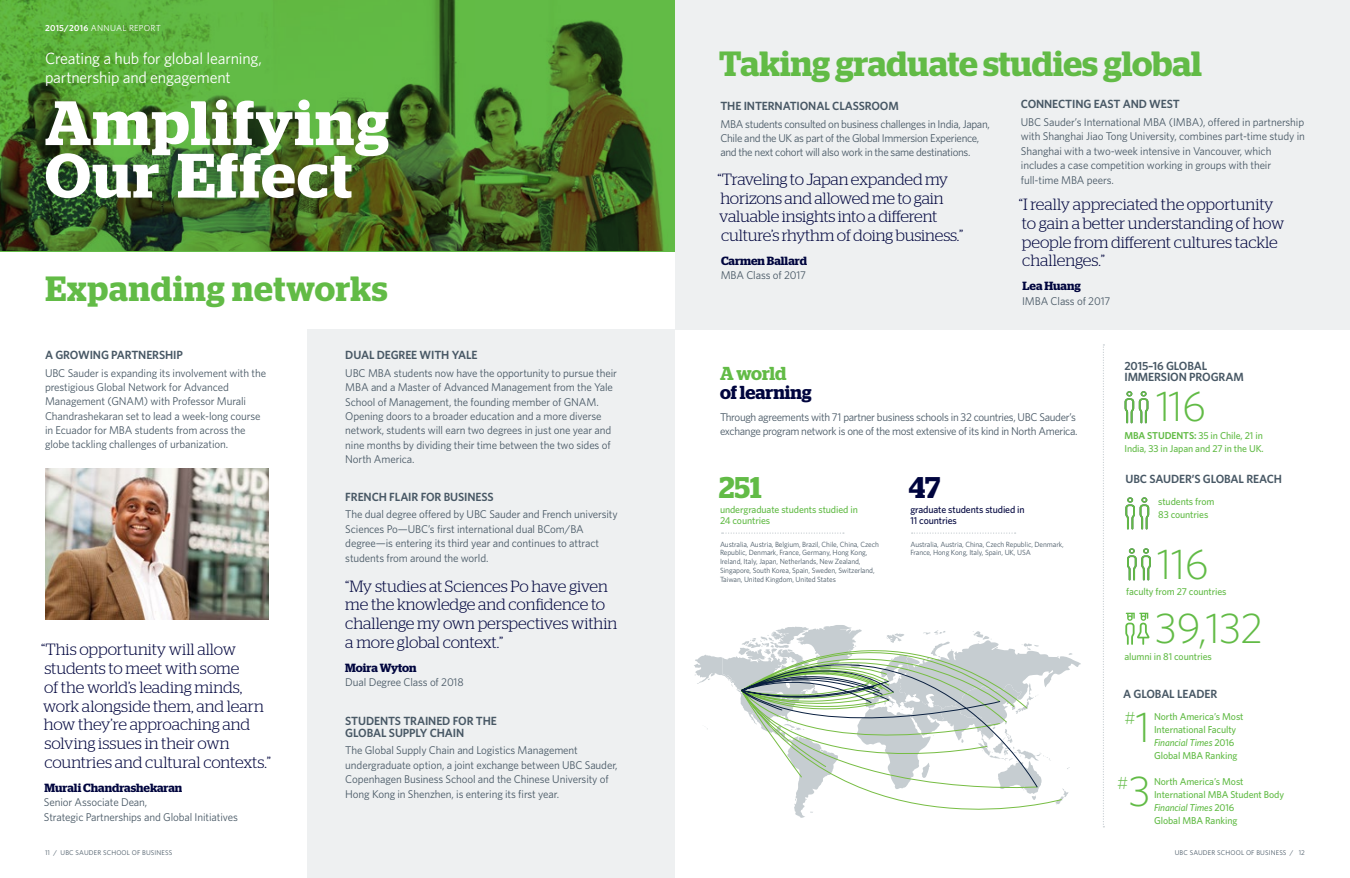
<style>
.page{position:relative;width:1350px;height:878px;background:#fff}
.page>*{position:absolute;margin:0;border:0;box-sizing:border-box;transform-origin:0 0}
.t1{font:600 62.5px/52.5px "Stag";letter-spacing:.025em;color:#fff}
.t2{font:300 43px "Whitney";letter-spacing:-.03em;color:#62bb46}
.t3{font:600 35px "Stag";color:#62bb46}
.t4{font:600 35px "Stag";letter-spacing:.025em;color:#62bb46}
.t5{font:600 29.88px "Stag";color:#62bb46}
.t6{font:600 29.88px "Stag";color:#00053e}
.t7{font:600 18.75px "Stag";color:#00053e}
.t8{font:600 18.75px "Stag";letter-spacing:-.015em;color:#62bb46}
.t9{font:300 17.75px "Whitney";color:#62bb46}
.t10{font:300 16.25px/18.8px "Stag";letter-spacing:-.01em;color:#00053e}
.t11{font:16.25px/18.8px "Whitney";letter-spacing:-.01em;color:#fff}
.t12{font:600 11.88px/11.2px "Whitney";letter-spacing:-.01em;color:#485865}
.t13{font:600 11.88px "Stag";color:#00053e}
.t14{font:11.25px/14.4px "Whitney";letter-spacing:-.01em;color:#485865}
.t15{font:11.25px/14.4px "Whitney";letter-spacing:-.03em;color:#485865}
.t16{font:500 10px/13.1px "Whitney";letter-spacing:-.01em;color:#62bb46}
.t17{font:500 10px/11.2px "Whitney";letter-spacing:-.01em;color:#00053e}
.t18{font:8.75px "Whitney";letter-spacing:.03em;color:#fff}
.t19{font:7.5px/8.8px "Whitney";letter-spacing:-.01em;color:#485865}
.t20{font:6.88px "Whitney";letter-spacing:.02em;color:#485865}
.s1{font-weight:600}
.s2{font-style:italic}
</style>
<div class="page">
<div style="left:307px;top:329px;width:368px;height:549px;background:#eef0f1"></div>
<img style="left:45px;top:468px;width:224px;height:151px">
<svg style="left:0;top:0;width:675px;height:251px;background:#4c832f"></svg>
<div style="left:675px;top:0;width:675px;height:329px;background:#eef0f1"></div>
<svg style="left:694px;top:648px;width:387px;height:152px"></svg>
<svg style="left:741px;top:645px;width:321px;height:172px"></svg>
<svg style="left:741px;top:625px;width:297px;height:162px"></svg>
<svg style="left:1125px;top:391px;width:23px;height:32px"></svg>
<svg style="left:722px;top:532px;width:122px;height:1px"></svg>
<svg style="left:912px;top:532px;width:104px;height:1px"></svg>
<svg style="left:1127px;top:548px;width:24px;height:32px"></svg>
<svg style="left:1125px;top:497px;width:24px;height:32px"></svg>
<svg style="left:1125px;top:612px;width:24px;height:32px"></svg>
<svg style="left:1103px;top:344px;width:1px;height:483px"></svg>
<p class="t18" style="left:45px;top:22px;width:117px"><span class="s1">2015/2016</span> ANNUAL REPORT</p>
<h3 class="t11" style="left:45px;top:48px;width:218px">Creating a hub for global learning, partnership and engagement</h3>
<h1 class="t1" style="left:45px;top:96px;width:346px">Amplifying<br>Our Effect</h1>
<h3 class="t4" style="left:45px;top:268px;width:344px">Expanding networks</h3>
<p class="t12" style="left:45px;top:349px;width:139px">A GROWING PARTNERSHIP</p>
<p class="t14" style="left:45px;top:365px;width:223px">UBC Sauder is expanding its involvement with the prestigious Global Network for Advanced Management (GNAM) with Professor Murali Chandrashekaran set to lead a week-long course in Ecuador for MBA students from across the globe tackling challenges of urbanization.</p>
<h3 class="t10" style="left:41px;top:640px;width:231px">“This opportunity will allow students to meet with some<br>of the world’s leading minds, work alongside them, and learn how they’re approaching and solving issues in their own countries and cultural contexts.”</h3>
<p class="t13" style="left:45px;top:780px;width:139px">Murali Chandrashekaran</p>
<p class="t14" style="left:44px;top:794px;width:196px">Senior Associate Dean,<br>Strategic Partnerships and Global Initiatives</p>
<p class="t12" style="left:345px;top:349px;width:134px">DUAL DEGREE WITH YALE</p>
<p class="t14" style="left:345px;top:365px;width:273px">UBC MBA students now have the opportunity to pursue their MBA and a Master of Advanced Management from the Yale School of Management, the founding member of GNAM.<br>Opening doors to a broader education and a more diverse network, students will earn two degrees in just one year and nine months by dividing their time between the two sides of North America.</p>
<p class="t12" style="left:345px;top:490px;width:150px">FRENCH FLAIR FOR BUSINESS</p>
<p class="t14" style="left:345px;top:507px;width:274px">The dual degree offered by UBC Sauder and French university Sciences Po—UBC’s first international dual BCom/BA degree—is entering its third year and continues to attract students from around the world.</p>
<h3 class="t10" style="left:345px;top:576px;width:274px">“My studies at Sciences Po have given me the knowledge and confidence to challenge my own perspectives within a more global context.”</h3>
<p class="t13" style="left:345px;top:660px;width:73px">Moira Wyton</p>
<p class="t14" style="left:345px;top:674px;width:120px">Dual Degree Class of 2018</p>
<p class="t12" style="left:345px;top:715px;width:153px">STUDENTS TRAINED FOR THE<br>GLOBAL SUPPLY CHAIN</p>
<p class="t14" style="left:345px;top:743px;width:274px">The Global Supply Chain and Logistics Management undergraduate option, a joint exchange between UBC Sauder, Copenhagen Business School and the Chinese University of Hong Kong in Shenzhen, is entering its first year.</p>
<h3 class="t3" style="left:719px;top:43px;width:484px">Taking graduate studies global</h3>
<p class="t12" style="left:720px;top:100px;width:180px">THE INTERNATIONAL CLASSROOM</p>
<p class="t15" style="left:720px;top:116px;width:271px">MBA students consulted on business challenges in India, Japan,<br>Chile and the UK as part of the Global Immersion Experience, and the next cohort will also work in the same destinations.</p>
<h3 class="t10" style="left:718px;top:170px;width:247px">“Traveling to Japan expanded my horizons and allowed me to gain valuable insights into a different culture’s rhythm of doing business.”</h3>
<p class="t13" style="left:721px;top:254px;width:88px">Carmen Ballard</p>
<p class="t14" style="left:721px;top:268px;width:87px">MBA Class of 2017</p>
<p class="t12" style="left:1021px;top:98px;width:160px">CONNECTING EAST AND WEST</p>
<p class="t14" style="left:1021px;top:115px;width:286px">UBC Sauder’s International MBA (IMBA), offered in partnership with Shanghai Jiao Tong University, combines part-time study in Shanghai with a two-week intensive in Vancouver, which includes a case competition working in groups with their full-time MBA peers.</p>
<h3 class="t10" style="left:1019px;top:195px;width:267px">“I really appreciated the opportunity to gain a better understanding of how people from different cultures tackle challenges.”</h3>
<p class="t13" style="left:1023px;top:279px;width:60px">Lea Huang</p>
<p class="t14" style="left:1022px;top:293px;width:90px">IMBA Class of 2017</p>
<h3 class="t8" style="left:720px;top:362px;width:68px">A world</h3>
<h3 class="t7" style="left:720px;top:381px;width:93px">of learning</h3>
<p class="t15" style="left:720px;top:409px;width:359px">Through agreements with 71 partner business schools in 32 countries, UBC Sauder’s exchange program network is one of the most extensive of its kind in North America.</p>
<h3 class="t5" style="left:719px;top:469px;width:44px">251</h3>
<h3 class="t6" style="left:909px;top:469px;width:33px">47</h3>
<p class="t16" style="left:720px;top:503px;width:139px;line-height:11.2px">undergraduate students studied in<br>24 countries</p>
<p class="t19" style="left:720px;top:539px;width:160px">Australia, Austria, Belgium, Brazil, Chile, China, Czech Republic, Denmark, France, Germany, Hong Kong, Ireland, Italy, Japan, Netherlands, New Zealand, Singapore, South Korea, Spain, Sweden, Switzerland, Taiwan, United Kingdom, United States</p>
<p class="t17" style="left:910px;top:503px;width:116px">graduate students studied in<br>11 countries</p>
<p class="t19" style="left:910px;top:539px;width:155px">Australia, Austria, China, Czech Republic, Denmark,<br>France, Hong Kong, Italy, Spain, UK, USA</p>
<p class="t12" style="left:1124px;top:360px;width:121px">2015–16 GLOBAL<br>IMMERSION PROGRAM</p>
<h2 class="t2" style="left:1156px;top:377px;width:52px">116</h2>
<p class="t16" style="left:1124px;top:428px;width:141px"><span class="s1">MBA STUDENTS:</span> 35 in Chile, 21 in<br>India, 33 in Japan and 27 in the UK.</p>
<p class="t12" style="left:1125px;top:473px;width:158px">UBC SAUDER’S GLOBAL REACH</p>
<p class="t16" style="left:1158px;top:495px;width:58px">students from<br>83 countries</p>
<h2 class="t2" style="left:1156px;top:535px;width:54px">116</h2>
<p class="t16" style="left:1126px;top:584px;width:102px">faculty from 27 countries</p>
<h2 class="t2" style="left:1155px;top:599px;width:110px">39,132</h2>
<p class="t16" style="left:1124px;top:649px;width:89px">alumni in 81 countries</p>
<p class="t12" style="left:1123px;top:688px;width:96px">A GLOBAL LEADER</p>
<h3 class="t9" style="left:1124px;top:705px;width:13px">#</h3>
<h2 class="t2" style="left:1135px;top:697px;width:17px">1</h2>
<p class="t16" style="left:1154px;top:709px;width:91px">North America’s Most<br>International Faculty<br><span class="s2">Financial Times</span> 2016<br>Global MBA Ranking</p>
<h3 class="t9" style="left:1117px;top:770px;width:13px">#</h3>
<h2 class="t2" style="left:1128px;top:762px;width:24px">3</h2>
<p class="t16" style="left:1154px;top:774px;width:131px">North America’s Most<br>International MBA Student Body<br><span class="s2">Financial Times</span> 2016<br>Global MBA Ranking</p>
<p class="t20" style="left:45px;top:848px;width:129px">11 / UBC SAUDER SCHOOL OF BUSINESS</p>
<p class="t20" style="left:1175px;top:848px;width:132px">UBC SAUDER SCHOOL OF BUSINESS / 12</p>
</div>
